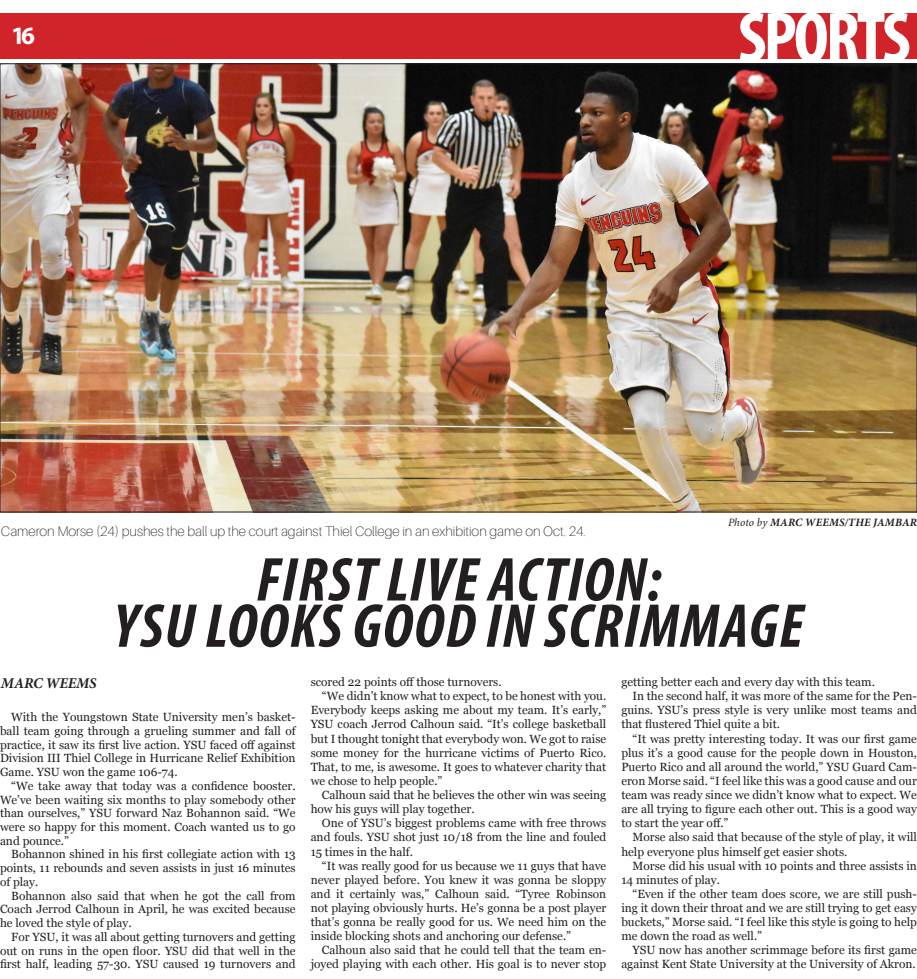
<style>
.page{position:relative;width:917px;height:979px;background:#fff}
.page>*{position:absolute;margin:0;border:0;box-sizing:border-box;transform-origin:0 0}
.Small_Headline{font:700 condensed 72.5px "Myriad Pro";letter-spacing:-.04em;color:#fff}
.t1{font:italic 700 condensed 62.5px "Myriad Pro";letter-spacing:.02em;color:#231f20}
.Small_Headline-2{font:700 25px "Myriad Pro";color:#fff}
.t2{font:italic 700 15px "Minion Pro";letter-spacing:-.01em;color:#231f20}
.t3{font:100 13.75px "Aileron";color:#231f20}
.t4{font:11.88px/14.1px "Georgia";color:#231f20;text-align:justify}
.t5{font:italic 700 11.25px "Minion Pro";letter-spacing:.015em;color:#231f20}
.s1{font-weight:400}
</style>
<div class="page">
<div style="left:0;top:14px;width:917px;height:45px;background:#d1232a"></div>
<img style="left:2px;top:65px;width:913px;height:445px">
<p class="Small_Headline-2" style="left:11px;top:19px;width:25px">16</p>
<p class="Small_Headline" style="left:738px;top:-8px;width:174px">SPORTS</p>
<p class="t3" style="left:1px;top:524px;width:586px">Cameron Morse (24) pushes the ball up the court against Thiel College in an exhibition game on Oct. 24.</p>
<p class="t5" style="left:728px;top:514px;width:190px"><span class="s1">Photo by</span> MARC WEEMS/THE JAMBAR</p>
<p class="t1" style="left:256px;top:541px;width:406px">FIRST LIVE ACTION:</p>
<p class="t1" style="left:113px;top:587px;width:691px">YSU LOOKS GOOD IN SCRIMMAGE</p>
<p class="t2" style="left:1px;top:672px;width:97px">MARC WEEMS</p>
<p class="t4" style="left:0;top:710px;width:297px;line-height:13.8px;text-indent:11px">With the Youngstown State University men’s basket&shy;ball team going through a grueling summer and fall of practice, it saw its first live action. YSU faced off against Division III Thiel College in Hurricane Relief Exhibition Game. YSU won the game 106-74.</p>
<p class="t4" style="left:0;top:779px;width:297px;line-height:13.8px;text-indent:11px">“We take away that today was a confidence booster.<br>We’ve been waiting six months to play somebody other than ourselves,” YSU forward Naz Bohannon said. “We were so happy for this moment. Coach wanted us to go and pounce.”</p>
<p class="t4" style="left:0;top:848px;width:297px;line-height:13.8px;text-indent:11px">Bohannon shined in his first collegiate action with 13 points, 11 rebounds and seven assists in just 16 minutes of play.</p>
<p class="t4" style="left:0;top:889px;width:297px;line-height:13.8px;text-indent:11px">Bohannon also said that when he got the call from Coach Jerrod Calhoun in April, he was excited because he loved the style of play.</p>
<p class="t4" style="left:0;top:930px;width:297px;line-height:13.8px;text-indent:11px">For YSU, it was all about getting turnovers and getting out on runs in the open floor. YSU did that well in the first half, leading 57-30. YSU caused 19 turnovers and</p>
<p class="t4" style="left:311px;top:675px;width:192px">scored 22 points off those turnovers.</p>
<p class="t4" style="left:311px;top:689px;width:297px;text-indent:11px">“We didn’t know what to expect, to be honest with you.<br>Everybody keeps asking me about my team. It’s early,” YSU coach Jerrod Calhoun said. “It’s college basketball but I thought tonight that everybody won. We got to raise some money for the hurricane victims of Puerto Rico.<br>That, to me, is awesome. It goes to whatever charity that we chose to help people.”</p>
<p class="t4" style="left:311px;top:788px;width:297px;text-indent:11px">Calhoun said that he believes the other win was seeing how his guys will play together.</p>
<p class="t4" style="left:311px;top:816px;width:297px;text-indent:11px">One of YSU’s biggest problems came with free throws and fouls. YSU shot just 10/18 from the line and fouled 15 times in the half.</p>
<p class="t4" style="left:311px;top:859px;width:297px;text-indent:11px">“It was really good for us because we 11 guys that have never played before. You knew it was gonna be sloppy and it certainly was,” Calhoun said. “Tyree Robinson not playing obviously hurts. He’s gonna be a post player that’s gonna be really good for us. We need him on the inside blocking shots and anchoring our defense.”</p>
<p class="t4" style="left:311px;top:943px;width:297px;text-align:right">Calhoun also said that he could tell that the team en&shy;joyed playing with each other. His goal is to never stop</p>
<p class="t4" style="left:621px;top:675px;width:255px">getting better each and every day with this team.</p>
<p class="t4" style="left:621px;top:689px;width:297px;text-indent:11px">In the second half, it was more of the same for the Pen&shy;guins. YSU’s press style is very unlike most teams and that flustered Thiel quite a bit.</p>
<p class="t4" style="left:621px;top:731px;width:297px;text-indent:11px">“It was pretty interesting today. It was our first game plus it’s a good cause for the people down in Houston, Puerto Rico and all around the world,” YSU Guard Cam&shy;eron Morse said. “I feel like this was a good cause and our team was ready since we didn’t know what to expect. We are all trying to figure each other out. This is a good way to start the year off.”</p>
<p class="t4" style="left:621px;top:830px;width:297px;text-indent:11px">Morse also said that because of the style of play, it will help everyone plus himself get easier shots.</p>
<p class="t4" style="left:621px;top:859px;width:297px;text-indent:11px">Morse did his usual with 10 points and three assists in<br>14 minutes of play.</p>
<p class="t4" style="left:621px;top:887px;width:297px;text-indent:11px">“Even if the other team does score, we are still push&shy;ing it down their throat and we are still trying to get easy buckets,” Morse said. “I feel like this style is going to help me down the road as well.”</p>
<p class="t4" style="left:621px;top:943px;width:297px;text-align:right">YSU now has another scrimmage before its first game against Kent State University at the University of Akron.</p>
</div>
